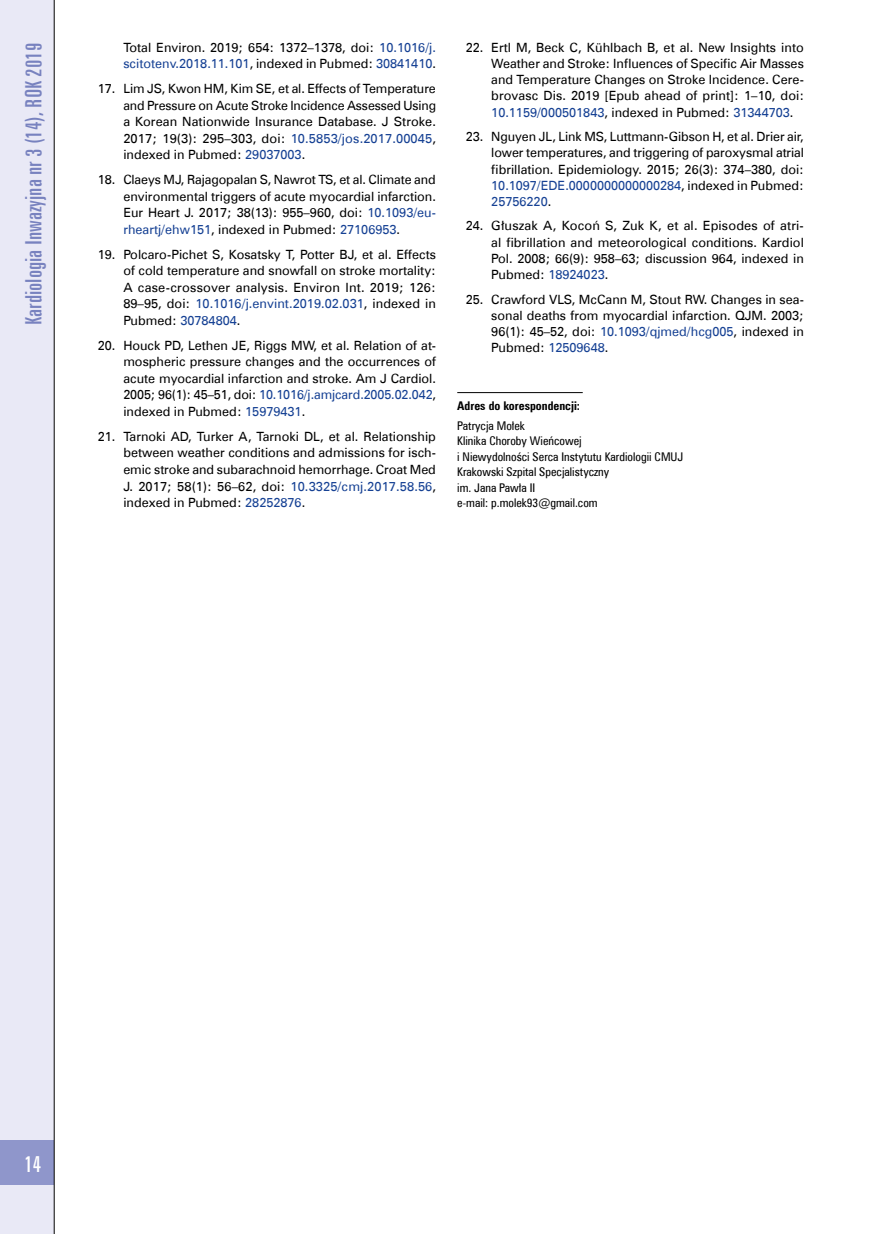
<style>
.page{position:relative;width:872px;height:1234px;background:#fff}
.page>*{position:absolute;margin:0;border:0;box-sizing:border-box;transform-origin:0 0}
.t1{font:22.5px "Zurich X Cn EU";color:#7882bf;scale:1.07 1}
.t2{font:22.5px "Zurich X Cn EU";color:#fff;scale:1.07 1}
.t3{font:12.75px/16.5px "Zurich EU";color:#000;text-align:justify}
.t4{font:12px/15.5px "Zurich Cn EU";color:#000}
.t5{font:700 12px "Zurich Cn EU";color:#000}
.s1{color:#164194}
</style>
<div class="page">
<div style="left:0;top:0;width:54px;height:1233px;background:#e9e9f6"></div>
<div style="left:0;top:1140px;width:54px;height:44px;background:#8f96cb"></div>
<hr style="left:54px;top:0;width:1px;height:1233px;background:#000">
<hr style="left:457px;top:392px;width:126px;height:1px;background:#000">
<h1 class="t1" style="left:20px;top:325px;width:265px;rotate:-90deg">Kardiologia Inwazyjna nr 3 (14), ROK 2019</h1>
<p class="t3" style="left:491px;top:39px;width:314px;text-indent:-26px">22. Ertl M, Beck C, Kühlbach B, et al. New Insights into Weather and Stroke: Influences of Specific Air Masses and Temperature Changes on Stroke Incidence. Cere&shy;brovasc Dis. 2019 [Epub ahead of print]: 1–10, doi:<br><span class="s1">10.1159/000501843</span>, indexed in Pubmed: <span class="s1">31344703</span>.</p>
<p class="t3" style="left:123px;top:39px;width:314px">Total Environ. 2019; 654: 1372–1378, doi: <span class="s1">10.1016/j. scitotenv.2018.11.101</span>, indexed in Pubmed: <span class="s1">30841410</span>.</p>
<p class="t3" style="left:123px;top:80px;width:314px;text-indent:-26px">17. Lim JS, Kwon HM, Kim SE, et al. Effects of Temperature and Pressure on Acute Stroke Incidence Assessed Using a Korean Nationwide Insurance Database. J Stroke.<br>2017; 19(3): 295–303, doi: <span class="s1">10.5853/jos.2017.00045</span>, indexed in Pubmed: <span class="s1">29037003</span>.</p>
<p class="t3" style="left:123px;top:171px;width:314px;text-indent:-26px">18. Claeys MJ, Rajagopalan S, Nawrot TS, et al. Climate and environmental triggers of acute myocardial infarction.<br>Eur Heart J. 2017; 38(13): 955–960, doi: <span class="s1">10.1093/eu&shy;rheartj/ehw151</span>, indexed in Pubmed: <span class="s1">27106953</span>.</p>
<p class="t3" style="left:123px;top:246px;width:314px;text-indent:-26px">19. Polcaro-Pichet S, Kosatsky T, Potter BJ, et al. Effects of cold temperature and snowfall on stroke mortality:<br>A case-crossover analysis. Environ Int. 2019; 126:<br>89–95, doi: <span class="s1">10.1016/j.envint.2019.02.031</span>, indexed in Pubmed: <span class="s1">30784804</span>.</p>
<p class="t3" style="left:123px;top:337px;width:314px;text-indent:-26px">20. Houck PD, Lethen JE, Riggs MW, et al. Relation of at&shy;mospheric pressure changes and the occurrences of acute myocardial infarction and stroke. Am J Cardiol.<br>2005; 96(1): 45–51, doi: <span class="s1">10.1016/j.amjcard.2005.02.042</span>, indexed in Pubmed: <span class="s1">15979431</span>.</p>
<p class="t3" style="left:123px;top:428px;width:314px;text-indent:-26px">21. Tarnoki AD, Turker A, Tarnoki DL, et al. Relationship between weather conditions and admissions for isch&shy;emic stroke and subarachnoid hemorrhage. Croat Med J. 2017; 58(1): 56–62, doi: <span class="s1">10.3325/cmj.2017.58.56</span>, indexed in Pubmed: <span class="s1">28252876</span>.</p>
<p class="t3" style="left:491px;top:128px;width:314px;text-indent:-26px">23. Nguyen JL, Link MS, Luttmann-Gibson H, et al. Drier air, lower temperatures, and triggering of paroxysmal atrial fibrillation. Epidemiology. 2015; 26(3): 374–380, doi:<br><span class="s1">10.1097/EDE.0000000000000284</span>, indexed in Pubmed:<br><span class="s1">25756220</span>.</p>
<p class="t3" style="left:491px;top:218px;width:314px;text-indent:-26px">24. Głuszak A, Kocoń S, Zuk K, et al. Episodes of atri&shy;al fibrillation and meteorological conditions. Kardiol Pol. 2008; 66(9): 958–63; discussion 964, indexed in Pubmed: <span class="s1">18924023</span>.</p>
<p class="t3" style="left:491px;top:291px;width:314px;text-indent:-26px">25. Crawford VLS, McCann M, Stout RW. Changes in sea&shy;sonal deaths from myocardial infarction. QJM. 2003; 96(1): 45–52, doi: <span class="s1">10.1093/qjmed/hcg005</span>, indexed in Pubmed: <span class="s1">12509648</span>.</p>
<p class="t5" style="left:457px;top:398px;width:124px">Adres do korespondencji:</p>
<p class="t4" style="left:457px;top:417px;width:227px">Patrycja Mołek<br>Klinika Choroby Wieńcowej<br>i Niewydolności Serca Instytutu Kardiologii CMUJ<br>Krakowski Szpital Specjalistyczny<br>im. Jana Pawła II<br>e-mail: p.molek93@gmail.com</p>
<h1 class="t2" style="left:24px;top:1150px;width:17px">14</h1>
</div>
